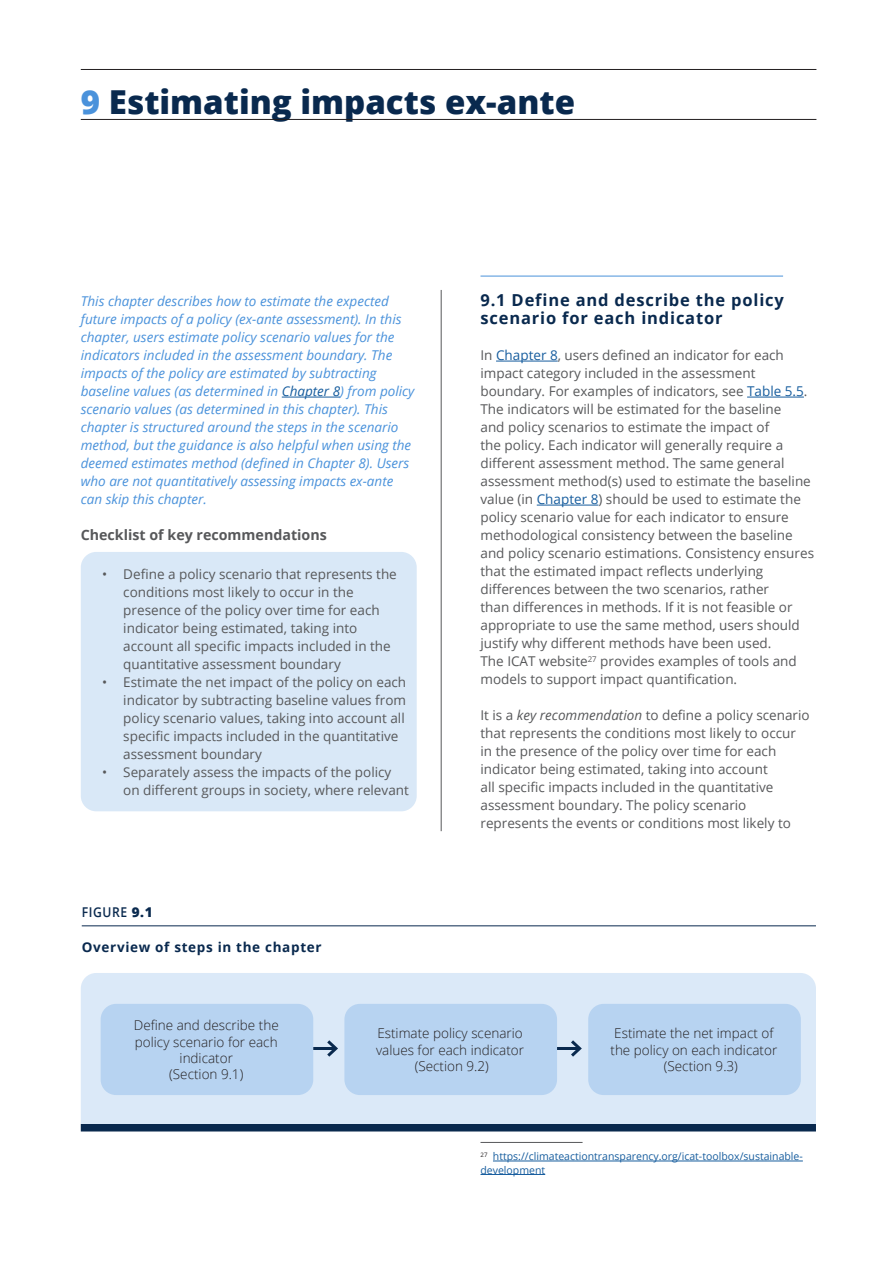
<style>
.page{position:relative;width:893px;height:1263px;background:#fff}
.page>*{position:absolute;margin:0;border:0;box-sizing:border-box;transform-origin:0 0}
.t1{font:800 33px "Open Sans";color:#09294e}
.Head_2{font:700 16.5px/18px "Open Sans";letter-spacing:.05em;color:#09294e}
.Head_4{font:700 14.25px "Open Sans";color:#57585a}
.Body{font:13.5px/18px "Open Sans";color:#57585a}
.Introductury_text{font:italic 13.5px/18px "Open Sans";color:#4a92db}
.t2{font:300 13.5px/16.2px "Open Sans";color:#231f20}
.t3{font:700 13.5px "Open Sans";letter-spacing:.05em;color:#09294e}
.t4{font:600 13.5px "Open Sans";letter-spacing:.05em;color:#09294e;scale:.9 1}
.Footnote{font:10.5px/13.5px "Open Sans";color:#175d9e}
.s1{color:#4a92db}
.s2{color:#175d9e}
.s3{font-weight:800}
.s4{font-style:italic}
</style>
<div class="page">
<hr style="left:441px;top:290px;width:1px;height:541px;background:#57585a">
<hr style="left:282px;top:397px;width:58px;height:1px;background:#175d9e">
<hr style="left:480px;top:276px;width:303px;height:1px;background:#4a92db">
<hr style="left:496px;top:361px;width:62px;height:1px;background:#175d9e">
<hr style="left:747px;top:397px;width:57px;height:1px;background:#175d9e">
<hr style="left:537px;top:505px;width:61px;height:1px;background:#175d9e">
<hr style="left:480px;top:1142px;width:103px;height:1px;background:#57585a">
<hr style="left:493px;top:1161px;width:310px;height:1px;background:#175d9e">
<hr style="left:480px;top:1174px;width:65px;height:1px;background:#175d9e">
<hr style="left:81px;top:69px;width:735px;height:1px;background:#231f20">
<hr style="left:81px;top:119px;width:735px;height:1px;background:#231f20">
<div style="left:81px;top:973px;width:735px;height:151px;background:#dbe9f8"></div>
<hr style="left:82px;top:925px;width:734px;height:1px;background:#09294e">
<div style="left:81px;top:1124px;width:735px;height:7px;background:#09294e"></div>
<div style="left:101px;top:1004px;width:212px;height:91px;background:#b7d3f1;border-radius:15px"></div>
<div style="left:344px;top:1004px;width:213px;height:91px;background:#b7d3f1;border-radius:15px"></div>
<div style="left:588px;top:1004px;width:213px;height:91px;background:#b7d3f1;border-radius:15px"></div>
<hr style="left:313px;top:1047px;width:23px;height:3px;background:#09294e">
<svg style="left:324px;top:1037px;width:16px;height:23px"></svg>
<hr style="left:557px;top:1047px;width:23px;height:3px;background:#09294e">
<svg style="left:568px;top:1037px;width:16px;height:23px"></svg>
<div style="left:81px;top:552px;width:336px;height:259px;background:#d9e8f7;border-radius:15px"></div>
<p class="t1" style="left:81px;top:77px;width:496px"><span class="s1">9</span> Estimating impacts ex-ante</p>
<p class="Introductury_text" style="left:81px;top:292px;width:335px">This chapter describes how to estimate the expected future impacts of a policy (ex-ante assessment). In this chapter, users estimate policy scenario values for the indicators included in the assessment boundary. The impacts of the policy are estimated by subtracting baseline values (as determined in <span class="s2">Chapter 8</span>) from policy scenario values (as determined in this chapter). This chapter is structured around the steps in the scenario method, but the guidance is also helpful when using the deemed estimates method (defined in Chapter 8). Users who are not quantitatively assessing impacts ex-ante can skip this chapter.</p>
<p class="Head_4" style="left:81px;top:525px;width:248px">Checklist of key recommendations</p>
<p class="Body" style="left:123px;top:564px;width:275px;text-indent:-21px">• Define a policy scenario that represents the conditions most likely to occur in the presence of the policy over time for each indicator being estimated, taking into account all specific impacts included in the quantitative assessment boundary</p>
<p class="Body" style="left:123px;top:672px;width:284px;text-indent:-21px">• Estimate the net impact of the policy on each indicator by subtracting baseline values from policy scenario values, taking into account all specific impacts included in the quantitative assessment boundary</p>
<p class="Body" style="left:123px;top:762px;width:287px;text-indent:-21px">• Separately assess the impacts of the policy on different groups in society, where relevant</p>
<p class="t4" style="left:82px;top:903px;width:80px">FIGURE <span class="s3">9.1</span></p>
<p class="t3" style="left:82px;top:937px;width:241px">Overview of steps in the chapter</p>
<p class="Head_2" style="left:480px;top:291px;width:305px">9.1 Define and describe the policy scenario for each indicator</p>
<p class="Body" style="left:480px;top:346px;width:335px">In <span class="s2">Chapter 8</span>, users defined an indicator for each impact category included in the assessment boundary. For examples of indicators, see <span class="s2">Table 5.5</span>.<br>The indicators will be estimated for the baseline<br>and policy scenarios to estimate the impact of<br>the policy. Each indicator will generally require a different assessment method. The same general assessment method(s) used to estimate the baseline value (in <span class="s2">Chapter 8</span>) should be used to estimate the policy scenario value for each indicator to ensure methodological consistency between the baseline and policy scenario estimations. Consistency ensures that the estimated impact reflects underlying differences between the two scenarios, rather<br>than differences in methods. If it is not feasible or appropriate to use the same method, users should justify why different methods have been used.<br>The ICAT website<sup>27</sup> provides examples of tools and models to support impact quantification.</p>
<p class="Body" style="left:480px;top:706px;width:331px">It is a <span class="s4">key recommendation</span> to define a policy scenario that represents the conditions most likely to occur in the presence of the policy over time for each indicator being estimated, taking into account<br>all specific impacts included in the quantitative assessment boundary. The policy scenario represents the events or conditions most likely to</p>
<p class="t2" style="left:134px;top:1017px;width:146px;text-align:center">Define and describe the policy scenario for each indicator</p>
<p class="t2" style="left:169px;top:1065px;width:76px">(Section 9.1)</p>
<p class="t2" style="left:376px;top:1025px;width:150px">Estimate policy scenario values for each indicator</p>
<p class="t2" style="left:415px;top:1057px;width:76px">(Section 9.2)</p>
<p class="t2" style="left:610px;top:1025px;width:168px">Estimate the net impact of the policy on each indicator</p>
<p class="t2" style="left:664px;top:1057px;width:76px">(Section 9.3)</p>
<p class="Footnote" style="left:480px;top:1149px;width:324px"><sup>27</sup> https://climateactiontransparency.org/icat-toolbox/sustainable&shy;development</p>
</div>
